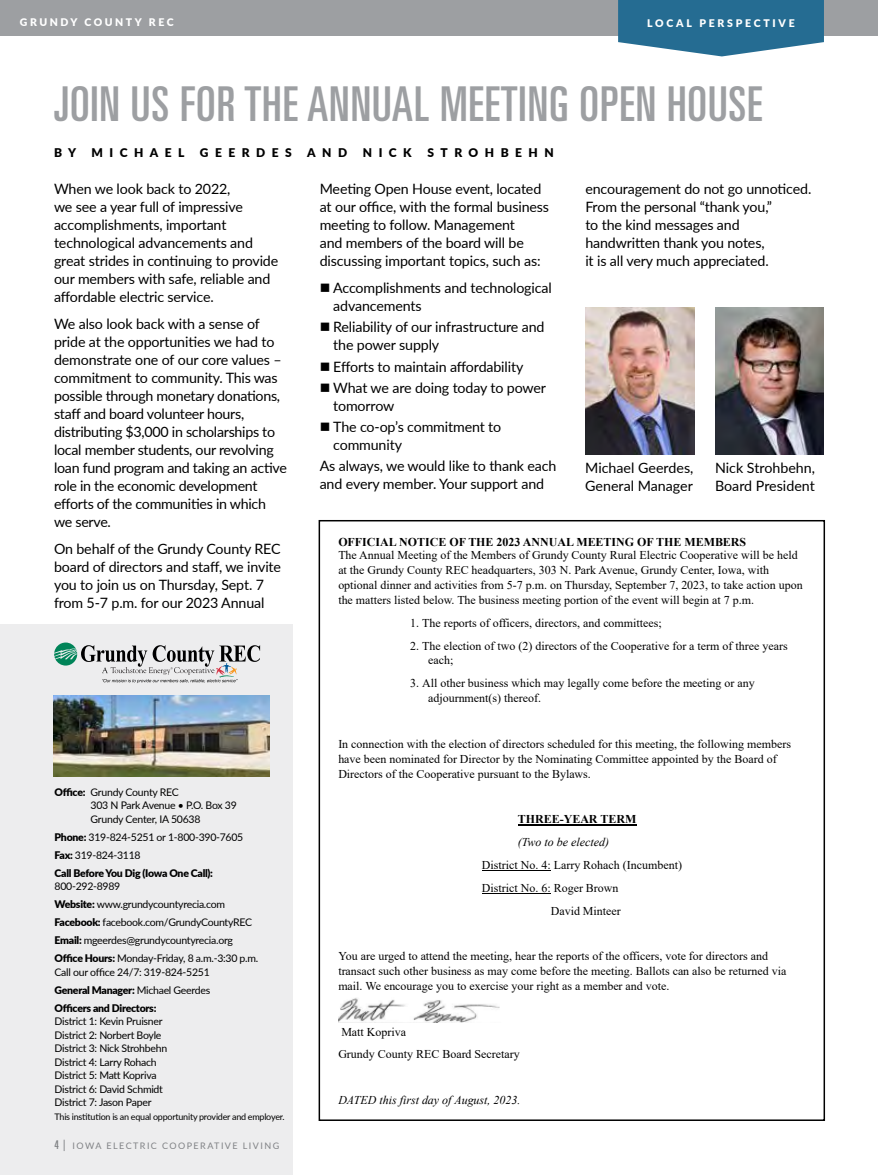
<style>
.page{position:relative;width:878px;height:1175px;background:#fff}
.page>*{position:absolute;margin:0;border:0;box-sizing:border-box;transform-origin:0 0}
.t1{font:ultra-condensed 48px "Univers LT Std";letter-spacing:.02em;color:#9d9fa2}
.t2{font:14.25px/18px "Lato";letter-spacing:-.01em;color:#000}
.t3{font:12px/14.9px "Times New Roman";color:#000}
.t4{font:700 12px "Times New Roman";color:#000}
.t5{font:italic 12px "Times New Roman";color:#000}
.t6{font:900 12px "Lato";letter-spacing:.54em;color:#000}
.t7{font:10.5px/13.5px "Lato";letter-spacing:-.025em;color:#000}
.t8{font:900 10.5px/18px "Lato";letter-spacing:-.03em;color:#000}
.t9{font:900 10.5px "Lato";letter-spacing:.245em;color:#fff}
.t10{font:9px "Lato";letter-spacing:-.025em;color:#000}
.t11{font:9px "Lato";letter-spacing:.16em;color:#808285}
.s1{font-weight:900}
.s2{font-weight:400}
.s3{font-family:"Univers LT Std";font-stretch:ultra-condensed;font-size:12px}
.s4{font-size:12px}
</style>
<div class="page">
<div style="left:0;top:625px;width:292px;height:549px;background:#ededee"></div>
<svg style="left:54px;top:642px;width:206px;height:41px"></svg>
<img style="left:54px;top:695px;width:215px;height:81px">
<div style="left:0;top:0;width:878px;height:35px;background:#9d9fa2"></div>
<svg style="left:618px;top:0;width:206px;height:56px;background:#3f7d9f"></svg>
<img style="left:585px;top:307px;width:109px;height:147px">
<img style="left:715px;top:307px;width:109px;height:147px">
<hr style="left:518px;top:824px;width:118px;height:1px;background:#000">
<hr style="left:482px;top:870px;width:68px;height:1px;background:#000">
<hr style="left:482px;top:893px;width:68px;height:1px;background:#000">
<img style="left:339px;top:998px;width:161px;height:24px">
<div style="left:318px;top:520px;width:507px;height:600px;border:2px solid #000"></div>
<p class="t9" style="left:20px;top:15px;width:155px">GRUNDY COUNTY REC</p>
<p class="t9" style="left:647px;top:15px;width:149px">LOCAL PERSPECTIVE</p>
<h1 class="t1" style="left:54px;top:77px;width:710px">JOIN US FOR THE ANNUAL MEETING OPEN HOUSE</h1>
<p class="t6" style="left:54px;top:144px;width:24px">B Y</p>
<p class="t6" style="left:91px;top:144px;width:95px">MICHAEL</p>
<p class="t6" style="left:200px;top:144px;width:93px">GEERDES</p>
<p class="t6" style="left:307px;top:144px;width:41px">AND</p>
<p class="t6" style="left:363px;top:144px;width:50px">NICK</p>
<p class="t6" style="left:427px;top:144px;width:128px">STROHBEHN</p>
<p class="t2" style="left:585px;top:179px;width:227px">encouragement do not go unnoticed.<br>From the personal “thank you,”<br>to the kind messages and handwritten thank you notes,<br>it is all very much appreciated.</p>
<p class="t2" style="left:320px;top:179px;width:231px">Meeting Open House event, located at our office, with the formal business meeting to follow. Management<br>and members of the board will be discussing important topics, such as:</p>
<p class="t2" style="left:333px;top:278px;width:220px">Accomplishments and technological advancements</p>
<p class="t2" style="left:333px;top:317px;width:213px">Reliability of our infrastructure and the power supply</p>
<p class="t2" style="left:333px;top:355px;width:214px;line-height:21.3px">Efforts to maintain affordability<br>What we are doing today to power</p>
<p class="t2" style="left:333px;top:394px;width:170px;line-height:21.3px">tomorrow<br>The co-op’s commitment to</p>
<p class="t2" style="left:320px;top:433px;width:238px;line-height:21.3px;text-indent:13px">community<br>As always, we would like to thank each</p>
<p class="t2" style="left:320px;top:474px;width:226px">and every member. Your support and</p>
<p class="t2" style="left:54px;top:179px;width:226px">When we look back to 2022,<br>we see a year full of impressive accomplishments, important technological advancements and great strides in continuing to provide our members with safe, reliable and affordable electric service.</p>
<p class="t2" style="left:54px;top:314px;width:234px">We also look back with a sense of pride at the opportunities we had to demonstrate one of our core values – commitment to community. This was possible through monetary donations, staff and board volunteer hours, distributing $3,000 in scholarships to local member students, our revolving loan fund program and taking an active role in the economic development efforts of the communities in which we serve.</p>
<p class="t2" style="left:54px;top:539px;width:228px">On behalf of the Grundy County REC board of directors and staff, we invite you to join us on Thursday, Sept. 7 from 5-7 p.m. for our 2023 Annual</p>
<p class="t2" style="left:585px;top:458px;width:110px">Michael Geerdes,<br>General Manager</p>
<p class="t2" style="left:715px;top:458px;width:101px">Nick Strohbehn,<br>Board President</p>
<p class="t4" style="left:338px;top:533px;width:409px">OFFICIAL NOTICE OF THE 2023 ANNUAL MEETING OF THE MEMBERS</p>
<p class="t3" style="left:338px;top:547px;width:466px">The Annual Meeting of the Members of Grundy County Rural Electric Cooperative will be held at the Grundy County REC headquarters, 303 N. Park Avenue, Grundy Center, Iowa, with optional dinner and activities from 5-7 p.m. on Thursday, September 7, 2023, to take action upon the matters listed below. The business meeting portion of the event will begin at 7 p.m.</p>
<p class="t3" style="left:410px;top:615px;width:253px">1. The reports of officers, directors, and committees;</p>
<p class="t3" style="left:428px;top:638px;width:361px;text-indent:-18px">2. The election of two (2) directors of the Cooperative for a term of three years each;</p>
<p class="t3" style="left:428px;top:675px;width:328px;text-indent:-18px">3. All other business which may legally come before the meeting or any adjournment(s) thereof.</p>
<p class="t3" style="left:338px;top:736px;width:454px">In connection with the election of directors scheduled for this meeting, the following members have been nominated for Director by the Nominating Committee appointed by the Board of<br>Directors of the Cooperative pursuant to the Bylaws.</p>
<p class="t4" style="left:518px;top:810px;width:120px">THREE-YEAR TERM</p>
<p class="t5" style="left:518px;top:833px;width:93px">(Two to be elected)</p>
<p class="t3" style="left:482px;top:857px;width:201px">District No. 4: Larry Rohach (Incumbent)</p>
<p class="t3" style="left:482px;top:880px;width:138px">District No. 6: Roger Brown</p>
<p class="t3" style="left:550px;top:902px;width:72px">David Minteer</p>
<p class="t3" style="left:338px;top:948px;width:449px">You are urged to attend the meeting, hear the reports of the officers, vote for directors and transact such other business as may come before the meeting. Ballots can also be returned via mail. We encourage you to exercise your right as a member and vote.</p>
<p class="t3" style="left:338px;top:1019px;width:183px;line-height:22.6px">Matt Kopriva<br>Grundy County REC Board Secretary</p>
<p class="t5" style="left:338px;top:1091px;width:184px">DATED this first day of August, 2023.</p>
<p class="t7" style="left:91px;top:784px;width:148px;text-indent:-36px"><span class="s1">Office:</span> Grundy County REC<br>303 N Park Avenue • P.O. Box 39<br>Grundy Center, IA 50638</p>
<p class="t8" style="left:55px;top:827px;width:190px">Phone: <span class="s2">319-824-5251 or 1-800-390-7605<br></span>Fax: <span class="s2">319-824-3118<br></span>Call Before You Dig (Iowa One Call):</p>
<p class="t7" style="left:55px;top:876px;width:205px;line-height:18px">800-292-8989<br><span class="s1">Website:</span> www.grundycountyrecia.com <span class="s1">Facebook:</span> facebook.com/GrundyCountyREC <span class="s1">Email:</span> mgeerdes@grundycountyrecia.org <span class="s1">Office Hours:</span> Monday-Friday, 8 a.m.-3:30 p.m.</p>
<p class="t7" style="left:55px;top:962px;width:157px;line-height:18px;text-align:justify">Call our office 24/7: 319-824-5251<br><span class="s1">General Manager:</span> Michael Geerdes <span class="s1">Officers and Directors:</span></p>
<p class="t7" style="left:55px;top:1014px;width:114px">District 1: Kevin Pruisner<br>District 2: Norbert Boyle<br>District 3: Nick Strohbehn<br>District 4: Larry Rohach<br>District 5: Matt Kopriva<br>District 6: David Schmidt<br>District 7: Jason Paper</p>
<p class="t10" style="left:55px;top:1110px;width:231px">This institution is an equal opportunity provider and employer.</p>
<p class="t11" style="left:55px;top:1139px;width:226px"><span class="s3">4</span> <span class="s4">|</span> IOWA ELECTRIC COOPERATIVE LIVING</p>
</div>
